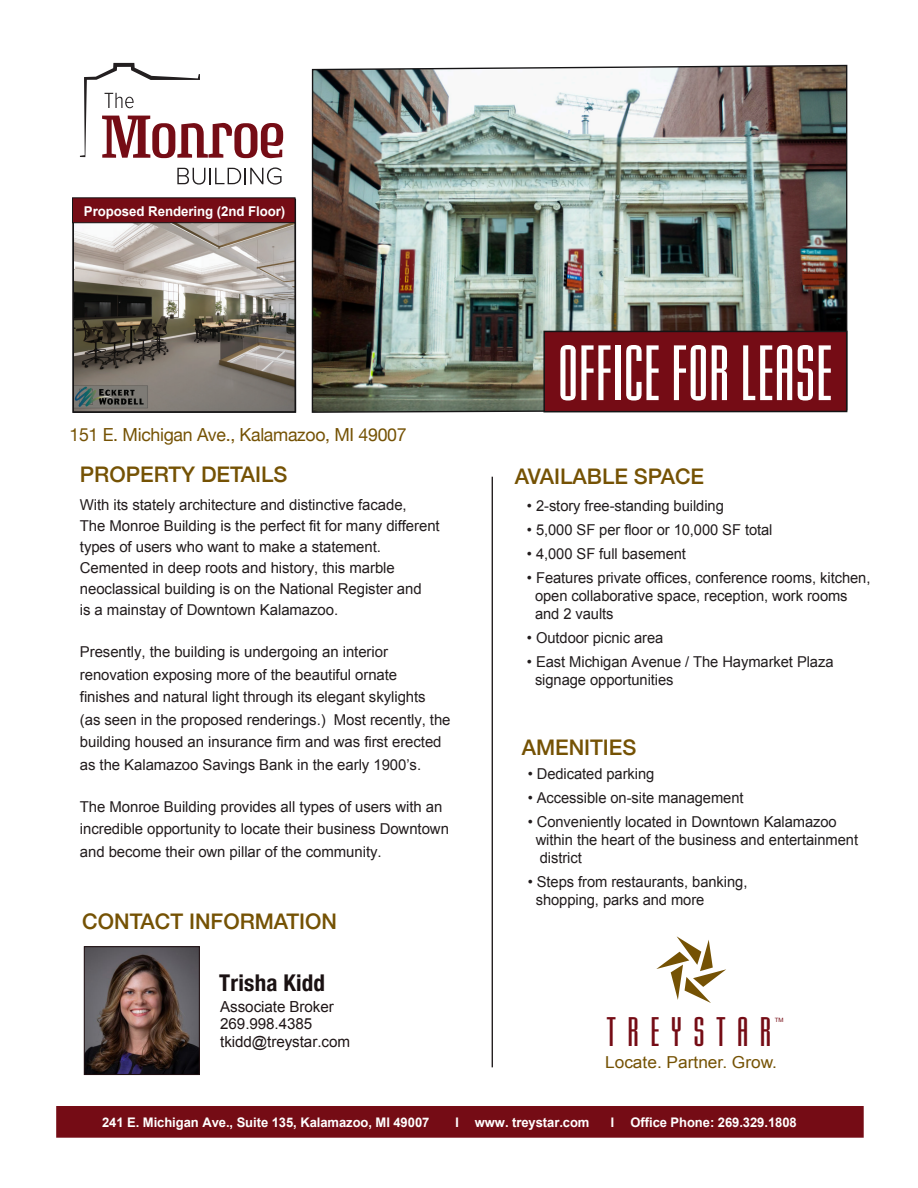
<style>
.page{position:relative;width:918px;height:1188px;background:#fff}
.page>*{position:absolute;margin:0;border:0;box-sizing:border-box;transform-origin:0 0}
.t1{font:43.35px "Mekanik Plain";letter-spacing:.25em;color:#750c15;scale:1.05 1}
.t2{font:700 condensed 23.1px "Helvetica Neue";letter-spacing:.01em;color:#1a1112}
.t3{font:500 21.45px "Helvetica Neue";color:#755204}
.t4{font:18px "Helvetica Neue";letter-spacing:-.015em;color:#755204}
.t5{font:16.5px "Arial";color:#755204;scale:1.05 1}
.t6{font:15.3px/17.5px "Arial";letter-spacing:-.005em;color:#1f1617}
.t7{font:15px/22.5px "Arial";letter-spacing:-.005em;color:#221c1d}
.t8{font:15px/18px "Arial";letter-spacing:-.005em;color:#211c1d}
.t9{font:700 13.5px "Arial";letter-spacing:-.005em;color:#fff}
.t10{font:700 13.2px "Arial";letter-spacing:-.005em;color:#fff}
.t11{font:5.85px "Arial";color:#750c15;scale:1.05 1}
.s1{font-family:"Helvetica Neue";font-stretch:condensed}
</style>
<div class="page">
<img style="left:56px;top:62px;width:808px;height:1076px">
<svg style="left:177px;top:167px;width:105px;height:18px"></svg>
<svg style="left:80px;top:63px;width:203px;height:95px"></svg>
<div style="left:73px;top:198px;width:222px;height:25px;background:#750c15"></div>
<div style="left:72px;top:197px;width:223px;height:26px;border:1px solid #151415"></div>
<p class="t9" style="left:84px;top:203px;width:203px">Proposed Rendering (2nd Floor)</p>
<p class="t4" style="left:69px;top:421px;width:339px">151 E. Michigan Ave., Kalamazoo, MI 49007</p>
<h3 class="t3" style="left:80px;top:457px;width:209px">PROPERTY DETAILS</h3>
<p class="t7" style="left:80px;top:495px;width:361px;line-height:21px">With its stately architecture and distinctive facade,<br>The Monroe Building is the perfect fit for many different types of users who want to make a statement.<br>Cemented in deep roots and history, this marble neoclassical building is on the National Register and<br>is a mainstay of Downtown Kalamazoo.</p>
<p class="t7" style="left:80px;top:641px;width:372px">Presently, the building is undergoing an interior renovation exposing more of the beautiful ornate finishes and natural light through its elegant skylights<br>(as seen in the proposed renderings.) Most recently, the building housed an insurance firm and was first erected as the Kalamazoo Savings Bank in the early 1900’s.</p>
<p class="t7" style="left:80px;top:795px;width:371px">The Monroe Building provides all types of users with an incredible opportunity to locate their business Downtown and become their own pillar of the community.</p>
<h3 class="t3" style="left:82px;top:904px;width:256px">CONTACT INFORMATION</h3>
<h2 class="t2" style="left:219px;top:964px;width:107px">Trisha Kidd</h2>
<p class="t6" style="left:220px;top:998px;width:131px">Associate Broker<br>269.998.4385 tkidd@treystar.com</p>
<h3 class="t3" style="left:515px;top:459px;width:191px">AVAILABLE SPACE</h3>
<p class="t8" style="left:527px;top:497px;width:198px">• 2-story free-standing building</p>
<p class="t8" style="left:527px;top:521px;width:247px">• 5,000 SF per floor or 10,000 SF total</p>
<p class="t8" style="left:527px;top:545px;width:161px">• 4,000 SF full basement</p>
<p class="t8" style="left:535px;top:569px;width:337px;text-indent:-8px">• Features private offices, conference rooms, kitchen, open collaborative space, reception, work rooms and 2 vaults</p>
<p class="t8" style="left:527px;top:629px;width:138px">• Outdoor picnic area</p>
<p class="t8" style="left:535px;top:653px;width:300px;text-indent:-8px">• East Michigan Avenue / The Haymarket Plaza signage opportunities</p>
<h3 class="t3" style="left:522px;top:730px;width:116px">AMENITIES</h3>
<p class="t8" style="left:528px;top:765px;width:128px">• Dedicated parking</p>
<p class="t8" style="left:528px;top:789px;width:217px">• Accessible on-site management</p>
<p class="t8" style="left:536px;top:813px;width:324px;text-indent:-8px">• Conveniently located in Downtown Kalamazoo within the heart of the business and entertainment district</p>
<p class="t8" style="left:536px;top:873px;width:213px;text-indent:-8px">• Steps from restaurants, banking, shopping, parks and more</p>
<h1 class="t1" style="left:606px;top:1010px;width:158px">TREYSTAR</h1>
<p class="t5" style="left:605px;top:1051px;width:165px">Locate. Partner. Grow.</p>
<p class="t11" style="left:775px;top:1016px;width:10px">TM</p>
<p class="t10" style="left:102px;top:1114px;width:329px">241 E. Michigan Ave., Suite 135, Kalamazoo, MI 49007</p>
<p class="t10" style="left:455px;top:1114px;width:136px"><span class="s1">I</span> www. treystar.com</p>
<p class="t10" style="left:611px;top:1114px;width:187px"><span class="s1">I</span> Office Phone: 269.329.1808</p>
</div>
